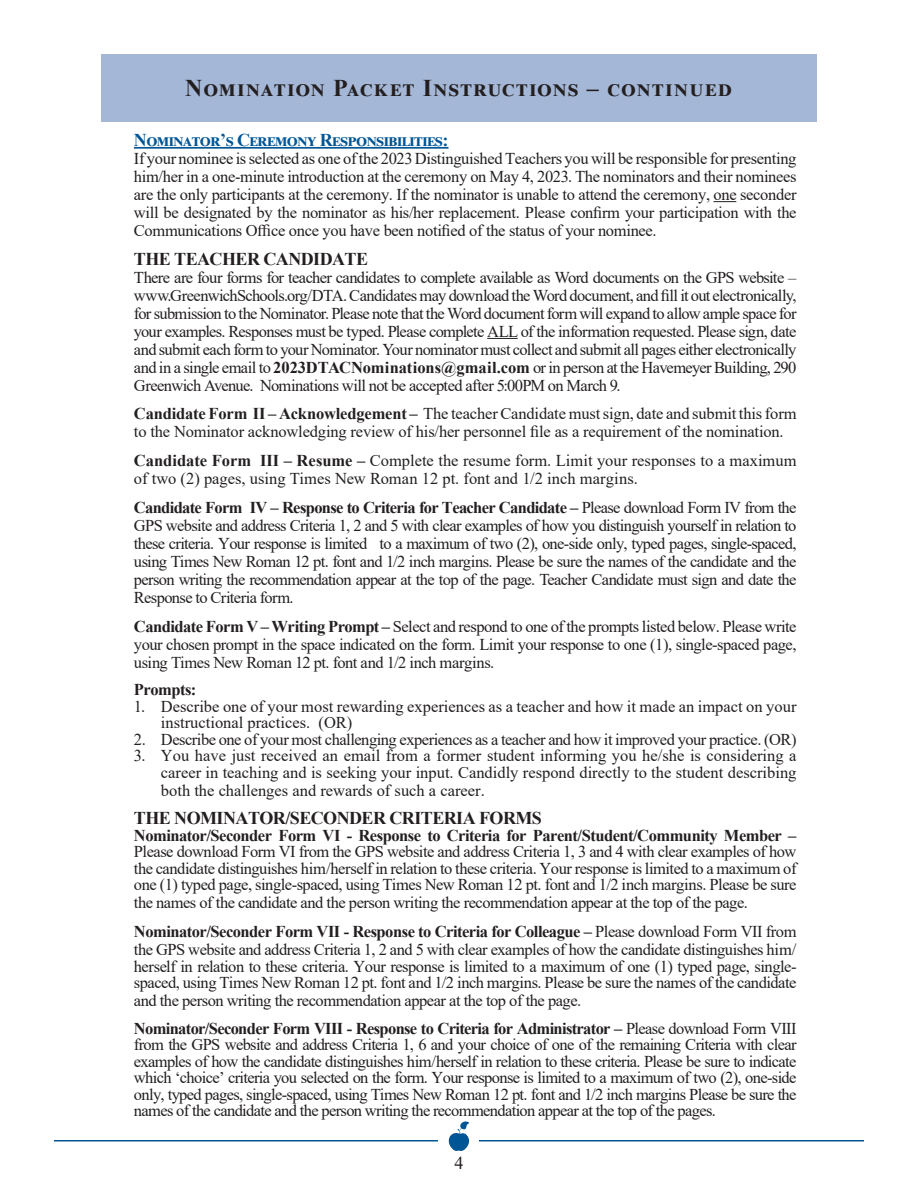
<style>
.page{position:relative;width:918px;height:1188px;background:#fff}
.page>*{position:absolute;margin:0;border:0;box-sizing:border-box;transform-origin:0 0}
.t1{font:700 24px "Times New Roman";letter-spacing:.065em;color:#231f20}
.t2{font:700 18px "Times New Roman";letter-spacing:-.03em;color:#231f20}
.t3{font:700 18px "Times New Roman";letter-spacing:-.005em;color:#005595}
.t4{font:18px "Times New Roman";color:#231f20}
.t5{font:16.5px/18px "Times New Roman";letter-spacing:-.03em;color:#231f20;text-align:justify}
.t6{font:16.5px/16.5px "Times New Roman";color:#231f20}
.t7{font:16.5px/18px "Times New Roman";letter-spacing:-.01em;color:#231f20}
.t8{font:700 16.5px "Times New Roman";letter-spacing:-.03em;color:#231f20}
.s1{font-weight:700}
</style>
<div class="page">
<hr style="left:54px;top:1140px;width:810px;height:2px;background:#005595">
<div style="left:439px;top:1116px;width:40px;height:40px;background:#fff"></div>
<svg style="left:449px;top:1121px;width:20px;height:30px"></svg>
<div style="left:101px;top:54px;width:715px;height:68px;background:#a4b7d7"></div>
<hr style="left:134px;top:147px;width:315px;height:2px;background:#005595">
<svg style="left:714px;top:201px;width:22px;height:1px"></svg>
<hr style="left:487px;top:338px;width:31px;height:1px;background:#231f20">
<p class="t1" style="left:185px;top:71px;width:548px">Nomination Packet Instructions – continued</p>
<p class="t3" style="left:134px;top:127px;width:316px">Nominator’s Ceremony Responsibilities:</p>
<p class="t5" style="left:134px;top:149px;width:664px">If your nominee is selected as one of the 2023 Distinguished Teachers you will be responsible for presenting him/her in a one-minute introduction at the ceremony on May 4, 2023. The nominators and their nominees are the only participants at the ceremony. If the nominator is unable to attend the ceremony, one seconder will be designated by the nominator as his/her replacement. Please confirm your participation with the Communications Office once you have been notified of the status of your nominee.</p>
<p class="t2" style="left:134px;top:246px;width:236px">THE TEACHER CANDIDATE</p>
<p class="t5" style="left:134px;top:268px;width:664px">There are four forms for teacher candidates to complete available as Word documents on the GPS website – www.GreenwichSchools.org/DTA. Candidates may download the Word document, and fill it out electronically, for submission to the Nominator. Please note that the Word document form will expand to allow ample space for your examples. Responses must be typed. Please complete ALL of the information requested. Please sign, date and submit each form to your Nominator. Your nominator must collect and submit all pages either electronically and in a single email to <span class="s1">2023DTACNominations@gmail.com</span> or in person at the Havemeyer Building, 290<br>Greenwich Avenue. Nominations will not be accepted after 5:00PM on March 9.</p>
<p class="t7" style="left:134px;top:404px;width:664px"><span class="s1">Candidate Form II – Acknowledgement –</span> The teacher Candidate must sign, date and submit this form to the Nominator acknowledging review of his/her personnel file as a requirement of the nomination.</p>
<p class="t6" style="left:134px;top:451px;width:664px;line-height:18px"><span class="s1">Candidate Form III – Resume –</span> Complete the resume form. Limit your responses to a maximum of two (2) pages, using Times New Roman 12 pt. font and 1/2 inch margins.</p>
<p class="t5" style="left:134px;top:498px;width:664px"><span class="s1">Candidate Form IV – Response to Criteria for Teacher Candidate –</span> Please download Form IV from the GPS website and address Criteria 1, 2 and 5 with clear examples of how you distinguish yourself in relation to these criteria. Your response is limited to a maximum of two (2), one-side only, typed pages, single-spaced, using Times New Roman 12 pt. font and 1/2 inch margins. Please be sure the names of the candidate and the person writing the recommendation appear at the top of the page. Teacher Candidate must sign and date the Response to Criteria form.</p>
<p class="t5" style="left:134px;top:617px;width:664px"><span class="s1">Candidate Form V – Writing Prompt –</span> Select and respond to one of the prompts listed below. Please write your chosen prompt in the space indicated on the form. Limit your response to one (1), single-spaced page, using Times New Roman 12 pt. font and 1/2 inch margins.</p>
<p class="t8" style="left:134px;top:678px;width:64px">Prompts:</p>
<p class="t6" style="left:161px;top:697px;width:637px;text-indent:-27px">1. Describe one of your most rewarding experiences as a teacher and how it made an impact on your instructional practices. (OR)</p>
<p class="t5" style="left:134px;top:730px;width:664px">2. Describe one of your most challenging experiences as a teacher and how it improved your practice. (OR)</p>
<p class="t6" style="left:134px;top:747px;width:664px;text-align:right">3. You have just received an email from a former student informing you he/she is considering a career in teaching and is seeking your input. Candidly respond directly to the student describing</p>
<p class="t6" style="left:161px;top:781px;width:325px">both the challenges and rewards of such a career.</p>
<p class="t2" style="left:134px;top:805px;width:410px">THE NOMINATOR/SECONDER CRITERIA FORMS</p>
<p class="t5" style="left:134px;top:827px;width:664px;line-height:16.5px"><span class="s1">Nominator/Seconder Form VI - Response to Criteria for Parent/Student/Community Member – </span>Please download Form VI from the GPS website and address Criteria 1, 3 and 4 with clear examples of how the candidate distinguishes him/herself in relation to these criteria. Your response is limited to a maximum of one (1) typed page, single-spaced, using Times New Roman 12 pt. font and 1/2 inch margins. Please be sure</p>
<p class="t5" style="left:134px;top:893px;width:616px">the names of the candidate and the person writing the recommendation appear at the top of the page.</p>
<p class="t5" style="left:134px;top:922px;width:664px"><span class="s1">Nominator/Seconder Form VII - Response to Criteria for Colleague –</span> Please download Form VII from the GPS website and address Criteria 1, 2 and 5 with clear examples of how the candidate distinguishes him/</p>
<p class="t5" style="left:134px;top:957px;width:664px;line-height:16.5px">herself in relation to these criteria. Your response is limited to a maximum of one (1) typed page, single&shy;spaced, using Times New Roman 12 pt. font and 1/2 inch margins. Please be sure the names of the candidate</p>
<p class="t5" style="left:134px;top:991px;width:449px">and the person writing the recommendation appear at the top of the page.</p>
<p class="t5" style="left:134px;top:1019px;width:664px;line-height:16.5px"><span class="s1">Nominator/Seconder Form VIII - Response to Criteria for Administrator –</span> Please download Form VIII from the GPS website and address Criteria 1, 6 and your choice of one of the remaining Criteria with clear examples of how the candidate distinguishes him/herself in relation to these criteria. Please be sure to indicate which ‘choice’ criteria you selected on the form. Your response is limited to a maximum of two (2), one-side only, typed pages, single-spaced, using Times New Roman 12 pt. font and 1/2 inch margins Please be sure the names of the candidate and the person writing the recommendation appear at the top of the pages.</p>
<p class="t4" style="left:454px;top:1150px;width:10px">4</p>
</div>
